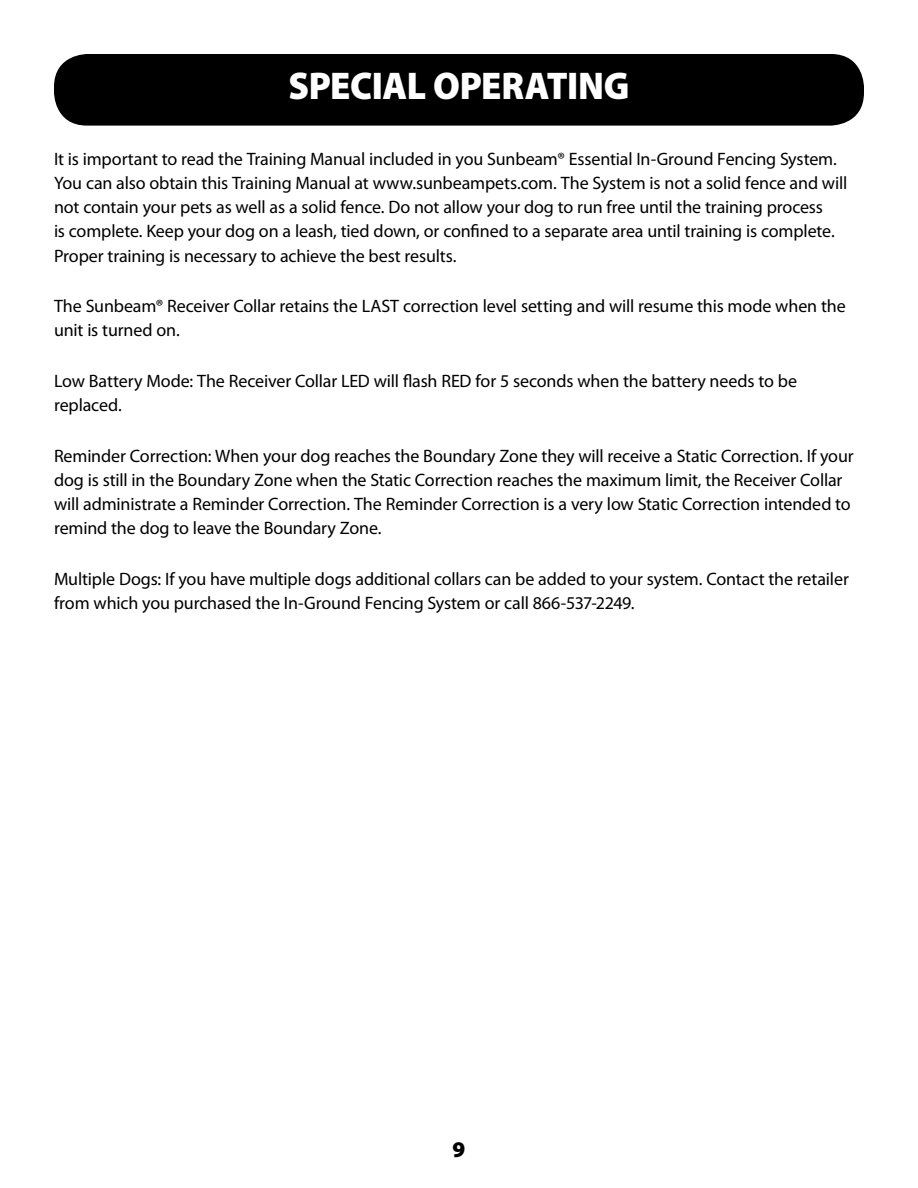
<style>
.page{position:relative;width:918px;height:1188px;background:#fff}
.page>*{position:absolute;margin:0;border:0;box-sizing:border-box;transform-origin:0 0}
.t1{font:900 38.85px "Myriad Pro";letter-spacing:-.01em;color:#fff;scale:.95 1}
.t2{font:900 22.5px "Myriad Pro";color:#000}
.t3{font:18px/24.3px "Myriad Pro";letter-spacing:-.01em;color:#000}
</style>
<div class="page">
<div style="left:54px;top:54px;width:810px;height:72px;background:#000;border-radius:33px"></div>
<h1 class="t1" style="left:288px;top:60px;width:361px">SPECIAL OPERATING</h1>
<p class="t3" style="left:54px;top:146px;width:795px">It is important to read the Training Manual included in you Sunbeam® Essential In-Ground Fencing System.<br>You can also obtain this Training Manual at www.sunbeampets.com. The System is not a solid fence and will not contain your pets as well as a solid fence. Do not allow your dog to run free until the training process<br>is complete. Keep your dog on a leash, tied down, or confined to a separate area until training is complete.<br>Proper training is necessary to achieve the best results.</p>
<p class="t3" style="left:54px;top:294px;width:793px">The Sunbeam® Receiver Collar retains the LAST correction level setting and will resume this mode when the unit is turned on.</p>
<p class="t3" style="left:54px;top:368px;width:745px">Low Battery Mode: The Receiver Collar LED will flash RED for 5 seconds when the battery needs to be replaced.</p>
<p class="t3" style="left:54px;top:443px;width:801px">Reminder Correction: When your dog reaches the Boundary Zone they will receive a Static Correction. If your dog is still in the Boundary Zone when the Static Correction reaches the maximum limit, the Receiver Collar will administrate a Reminder Correction. The Reminder Correction is a very low Static Correction intended to remind the dog to leave the Boundary Zone.</p>
<p class="t3" style="left:54px;top:566px;width:796px">Multiple Dogs: If you have multiple dogs additional collars can be added to your system. Contact the retailer from which you purchased the In-Ground Fencing System or call 866-537-2249.</p>
<p class="t2" style="left:453px;top:1135px;width:14px">9</p>
</div>
